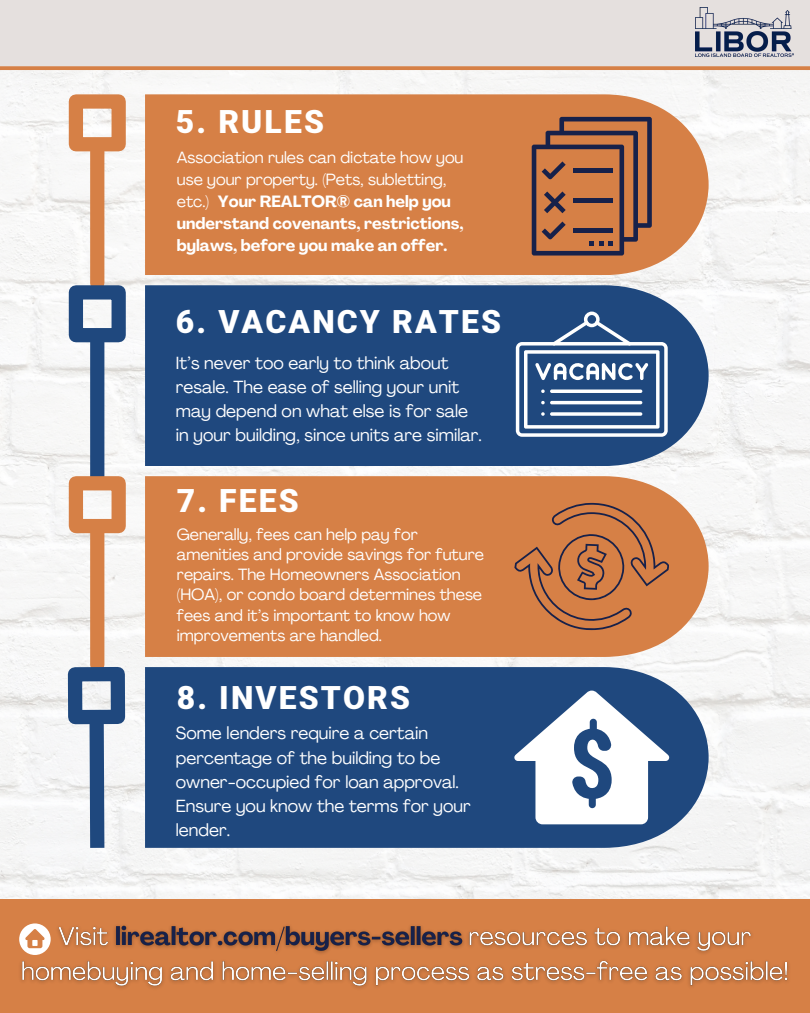
<style>
.page{position:relative;width:810px;height:1013px;background:#fff}
.page>*{position:absolute;margin:0;border:0;box-sizing:border-box;transform-origin:0 0}
.t1{font:900 31.9px "Mardoto";letter-spacing:.065em;color:#fff}
.t2{font:17.3px/24.2px "Agrandir";color:#fff}
.t3{font:16.1px/20.1px "Agrandir";color:#fff}
.t4{font:700 16.1px/22px "Agrandir";color:#fff}
.s1{font-weight:400}
</style>
<div class="page">
<img style="left:0;top:70px;width:810px;height:829px">
<div style="left:90px;top:151px;width:14px;height:132px;background:#d68046"></div>
<div style="left:69px;top:94px;width:57px;height:57px;border:14px solid #d68046"></div>
<div style="left:90px;top:342px;width:14px;height:134px;background:#1f487e"></div>
<div style="left:69px;top:285px;width:57px;height:57px;border:14px solid #1f487e"></div>
<div style="left:90px;top:533px;width:14px;height:132px;background:#d68046"></div>
<div style="left:69px;top:476px;width:57px;height:57px;border:14px solid #d68046"></div>
<svg style="left:82px;top:706px;width:30px;height:156px"></svg>
<div style="left:68px;top:667px;width:57px;height:57px;border:14px solid #1f487e"></div>
<div style="left:145px;top:94px;width:563px;height:181px;background:#d68046"></div>
<div style="left:145px;top:285px;width:563px;height:181px;background:#1f487e"></div>
<div style="left:145px;top:476px;width:563px;height:181px;background:#d68046"></div>
<div style="left:145px;top:667px;width:563px;height:180px;background:#1f487e"></div>
<svg style="left:516px;top:311px;width:152px;height:126px"></svg>
<svg style="left:640px;top:370px;width:4px;height:10px"></svg>
<svg style="left:532px;top:117px;width:120px;height:138px;background:#9e6447"></svg>
<svg style="left:514px;top:502px;width:155px;height:128px;background:#c27646"></svg>
<svg style="left:514px;top:690px;width:155px;height:134px"></svg>
<div style="left:0;top:899px;width:810px;height:113px;background:#d68046"></div>
<img style="left:20px;top:925px;width:769px;height:63px">
<svg style="left:19px;top:923px;width:32px;height:32px"></svg>
<div style="left:0;top:0;width:810px;height:68px;background:#e5e0de"></div>
<img style="left:695px;top:7px;width:98px;height:49px">
<svg style="left:0;top:66px;width:810px;height:4px;background:#d78650"></svg>
<p class="t1" style="left:176px;top:104px;width:150px">5. RULES</p>
<p class="t4" style="left:177px;top:148px;width:288px"><span class="s1">Association rules can dictate how you use your property. (Pets, subletting, etc.)</span> Your REALTOR® can help you understand covenants, restrictions, bylaws, before you make an offer.</p>
<h1 class="t1" style="left:176px;top:304px;width:327px">6. VACANCY RATES</h1>
<p class="t2" style="left:176px;top:352px;width:307px">It’s never too early to think about resale. The ease of selling your unit may depend on what else is for sale in your building, since units are similar.</p>
<p class="t1" style="left:177px;top:482px;width:123px">7. FEES</p>
<h1 class="t3" style="left:177px;top:526px;width:309px">Generally, fees can help pay for amenities and provide savings for future repairs. The Homeowners Association (HOA), or condo board determines these fees and it’s important to know how improvements are handled.</h1>
<p class="t1" style="left:177px;top:679px;width:235px">8. INVESTORS</p>
<p class="t2" style="left:176px;top:723px;width:266px">Some lenders require a certain percentage of the building to be</p>
<p class="t2" style="left:176px;top:771px;width:284px">owner-occupied for loan approval.</p>
<h1 class="t2" style="left:176px;top:795px;width:296px">Ensure you know the terms for your lender.</h1>
</div>
